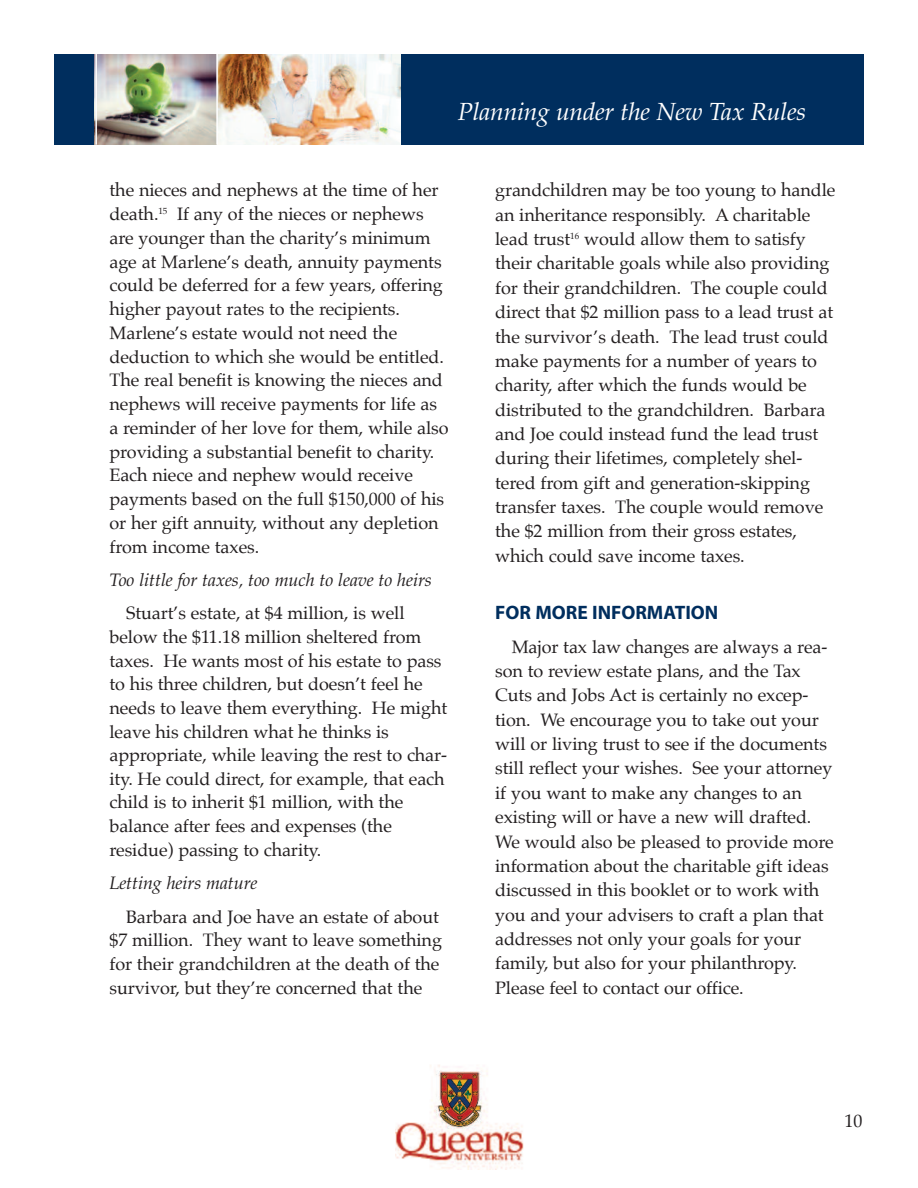
<style>
.page{position:relative;width:918px;height:1188px;background:#fff}
.page>*{position:absolute;margin:0;border:0;box-sizing:border-box;transform-origin:0 0}
.t1{font:italic 24.75px "Palatino";letter-spacing:-.01em;color:#fff}
.t2{font:700 19.5px "Myriad";color:#002e5e}
.t3{font:18px/24.3px "Palatino";letter-spacing:-.005em;color:#231f20}
.t4{font:italic 18px "Palatino";letter-spacing:-.005em;color:#231f20}
</style>
<div class="page">
<div style="left:54px;top:54px;width:810px;height:91px;background:#002e5e"></div>
<img style="left:97px;top:54px;width:303px;height:91px">
<hr style="left:216px;top:54px;width:2px;height:91px;background:#fff">
<hr style="left:95px;top:54px;width:2px;height:91px;background:#fff">
<img style="left:396px;top:1065px;width:128px;height:105px">
<h1 class="t1" style="left:458px;top:101px;width:350px">Planning under the New Tax Rules</h1>
<p class="t3" style="left:109px;top:180px;width:341px;line-height:23.7px">the nieces and nephews at the time of her death.<sup>15</sup> If any of the nieces or nephews are younger than the charity’s minimum age at Marlene’s death, annuity payments could be deferred for a few years, offering higher payout rates to the recipients.<br>Marlene’s estate would not need the deduction to which she would be entitled.<br>The real benefit is knowing the nieces and nephews will receive payments for life as a reminder of her love for them, while also providing a substantial benefit to charity.<br>Each niece and nephew would receive payments based on the full $150,000 of his or her gift annuity, without any depletion from income taxes.</p>
<p class="t4" style="left:109px;top:573px;width:324px">Too little for taxes, too much to leave to heirs</p>
<p class="t3" style="left:109px;top:603px;width:339px;line-height:23.5px;text-indent:17px">Stuart’s estate, at $4 million, is well below the $11.18 million sheltered from taxes. He wants most of his estate to pass to his three children, but doesn’t feel he needs to leave them everything. He might leave his children what he thinks is appropriate, while leaving the rest to char&shy;ity. He could direct, for example, that each child is to inherit $1 million, with the balance after fees and expenses (the residue) passing to charity.</p>
<p class="t4" style="left:109px;top:876px;width:149px">Letting heirs mature</p>
<p class="t3" style="left:109px;top:906px;width:334px;line-height:23.7px;text-indent:17px">Barbara and Joe have an estate of about $7 million. They want to leave something for their grandchildren at the death of the survivor, but they’re concerned that the</p>
<p class="t3" style="left:495px;top:179px;width:342px">grandchildren may be too young to handle an inheritance responsibly. A charitable lead trust<sup>16</sup> would allow them to satisfy their charitable goals while also providing for their grandchildren. The couple could direct that $2 million pass to a lead trust at the survivor’s death. The lead trust could make payments for a number of years to charity, after which the funds would be distributed to the grandchildren. Barbara and Joe could instead fund the lead trust during their lifetimes, completely shel&shy;tered from gift and generation-skipping transfer taxes. The couple would remove the $2 million from their gross estates, which could save income taxes.</p>
<p class="t2" style="left:495px;top:605px;width:225px">FOR MORE INFORMATION</p>
<p class="t3" style="left:495px;top:636px;width:340px;text-indent:17px">Major tax law changes are always a rea&shy;son to review estate plans, and the Tax Cuts and Jobs Act is certainly no excep&shy;tion. We encourage you to take out your will or living trust to see if the documents still reflect your wishes. See your attorney if you want to make any changes to an existing will or have a new will drafted.<br>We would also be pleased to provide more information about the charitable gift ideas discussed in this booklet or to work with you and your advisers to craft a plan that addresses not only your goals for your family, but also for your philanthropy.<br>Please feel to contact our office.</p>
<p class="t3" style="left:844px;top:1110px;width:19px">10</p>
</div>
